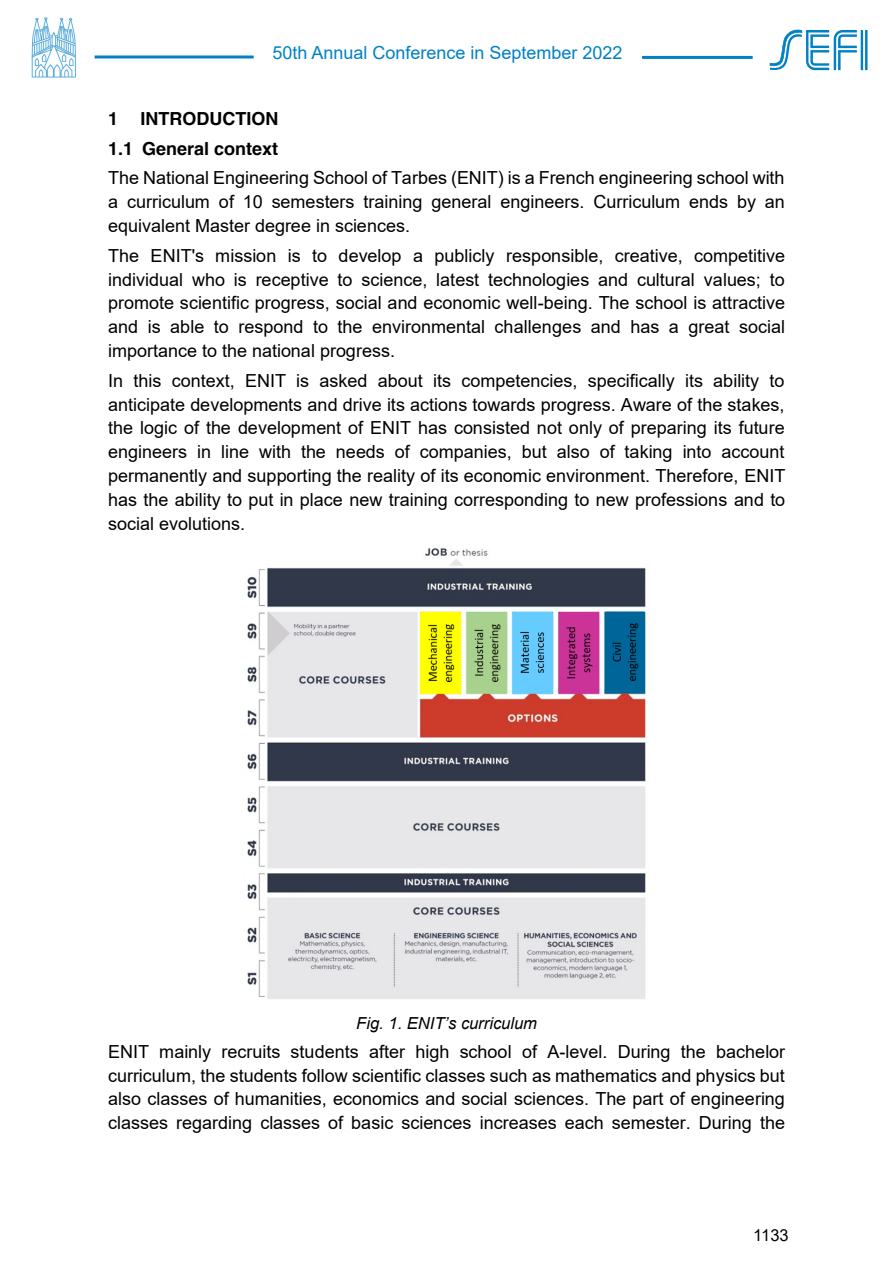
<style>
.page{position:relative;width:893px;height:1263px;background:#fff}
.page>*{position:absolute;margin:0;border:0;box-sizing:border-box;transform-origin:0 0}
.t1{font:18px/23.9px "Arial";color:#000;text-align:justify}
.t2{font:18px "Arial";color:#0081c6}
.t3{font:700 18px/29.7px "Helvetica";color:#000}
.t4{font:italic 16.5px "Arial";color:#000}
.t5{font:16.5px "Arial";color:#000}
</style>
<div class="page">
<svg style="left:770px;top:30px;width:97px;height:41px"></svg>
<hr style="left:642px;top:56px;width:111px;height:3px;background:#0081c6">
<hr style="left:95px;top:56px;width:159px;height:2px;background:#0081c6">
<img style="left:31px;top:17px;width:45px;height:61px">
<img style="left:247px;top:548px;width:400px;height:451px">
<p class="t2" style="left:272px;top:41px;width:352px">50th Annual Conference in September 2022</p>
<p class="t3" style="left:108px;top:103px;width:172px">1 INTRODUCTION<br>1.1 General context</p>
<p class="t1" style="left:108px;top:166px;width:678px">The National Engineering School of Tarbes (ENIT) is a French engineering school with a curriculum of 10 semesters training general engineers. Curriculum ends by an equivalent Master degree in sciences.</p>
<p class="t1" style="left:108px;top:243px;width:679px">The ENIT's mission is to develop a publicly responsible, creative, competitive individual who is receptive to science, latest technologies and cultural values; to promote scientific progress, social and economic well-being. The school is attractive and is able to respond to the environmental challenges and has a great social importance to the national progress.</p>
<p class="t1" style="left:108px;top:368px;width:679px">In this context, ENIT is asked about its competencies, specifically its ability to anticipate developments and drive its actions towards progress. Aware of the stakes, the logic of the development of ENIT has consisted not only of preparing its future engineers in line with the needs of companies, but also of taking into account permanently and supporting the reality of its economic environment. Therefore, ENIT has the ability to put in place new training corresponding to new professions and to social evolutions.</p>
<p class="t4" style="left:356px;top:1012px;width:182px">Fig. 1. ENIT’s curriculum</p>
<p class="t1" style="left:108px;top:1039px;width:679px">ENIT mainly recruits students after high school of A-level. During the bachelor curriculum, the students follow scientific classes such as mathematics and physics but also classes of humanities, economics and social sciences. The part of engineering classes regarding classes of basic sciences increases each semester. During the</p>
<p class="t5" style="left:753px;top:1223px;width:37px">1133</p>
</div>
